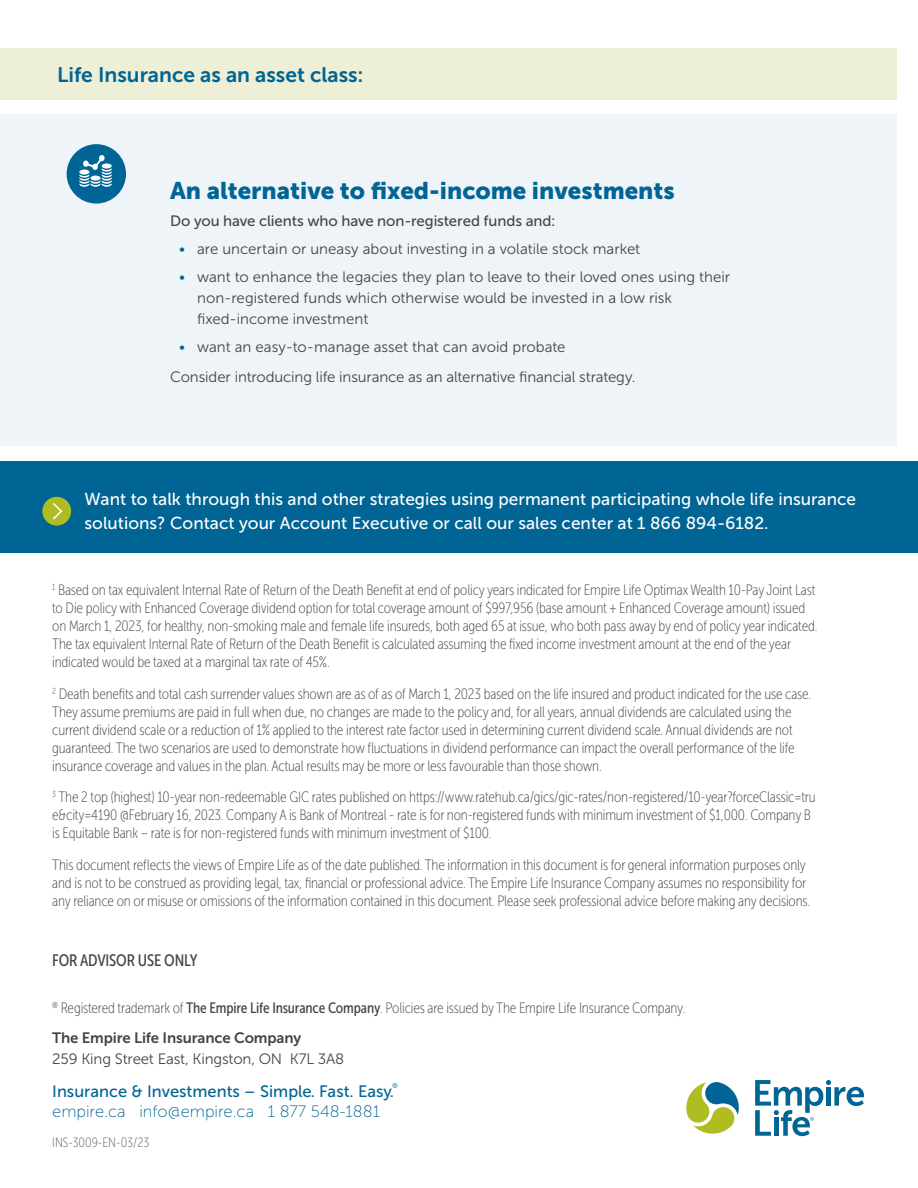
<style>
.page{position:relative;width:918px;height:1188px;background:#fff}
.page>*{position:absolute;margin:0;border:0;box-sizing:border-box;transform-origin:0 0}
.EL_Heading_2_-_18_pt{font:24px "Museo Sans 900";color:#006594}
.EL_SubHead_2_-_16_pt{font:21px "Museo Sans 700";color:#006594}
.EL_Heading_4_-_11_pt{font:17.25px/24px "Museo Sans 500";color:#fff}
.EL_Heading_4_-_11_pt-2{font:16.5px "Museo Sans 500";color:#006594}
.EL_Heading_4_-_11_pt-3{font:16.5px "Museo Sans 100";color:#006594}
.EL_Footnote_Legal{font:16.5px "Museo Sans Cond 500";letter-spacing:-.01em;color:#3f474c}
.EL_Footnote_Legal-2{font:15px/18px "Museo Sans Cond 100";letter-spacing:-.01em;color:#3f474c}
.New_Brand_Body_Copy_10_14{font:15px/21px "Museo Sans 300";color:#3f474c}
.New_Brand_Body_Copy_10_14-2{font:15px "Museo Sans 500";letter-spacing:-.005em;color:#3f474c}
.EL_Footnote_Legal-3{font:15px "Museo Sans 300";letter-spacing:-.01em;color:#3f474c}
.EL_Footnote_Legal-4{font:15px "Museo Sans 700";letter-spacing:-.01em;color:#3f474c}
.Foot_Note_-_Museo_Condensed{font:13.5px "Museo Sans Cond 100";color:#5a6166}
.EL_Heading_4_-_11_pt-4{font:7.05px "Museo Sans 300";color:#006594}
.s1{color:#006594}
.s2{font-family:"Museo Sans Cond 500"}
</style>
<div class="page">
<div style="left:0;top:114px;width:896px;height:332px;background:#eff4f9"></div>
<div style="left:0;top:48px;width:896px;height:52px;background:#edefd6"></div>
<div style="left:0;top:461px;width:918px;height:91px;background:#006594"></div>
<div style="left:42px;top:497px;width:29px;height:29px;background:#afbc22;border-radius:50%"></div>
<svg style="left:53px;top:503px;width:10px;height:17px"></svg>
<svg style="left:686px;top:1082px;width:53px;height:52px"></svg>
<svg style="left:755px;top:1080px;width:109px;height:56px"></svg>
<div style="left:67px;top:144px;width:59px;height:60px;background:#006594;border-radius:50%"></div>
<svg style="left:79px;top:155px;width:33px;height:32px"></svg>
<h2 class="EL_SubHead_2_-_16_pt" style="left:57px;top:63px;width:308px">Life Insurance as an asset class:</h2>
<h1 class="EL_Heading_2_-_18_pt" style="left:170px;top:177px;width:506px">An alternative to fixed-income investments</h1>
<p class="New_Brand_Body_Copy_10_14-2" style="left:170px;top:213px;width:387px">Do you have clients who have non-registered funds and:</p>
<p class="New_Brand_Body_Copy_10_14" style="left:179px;top:239px;width:463px"><span class="s1">•</span> are uncertain or uneasy about investing in a volatile stock market</p>
<p class="New_Brand_Body_Copy_10_14" style="left:197px;top:266px;width:535px;text-indent:-18px"><span class="s1">•</span> want to enhance the legacies they plan to leave to their loved ones using their non-registered funds which otherwise would be invested in a low risk fixed-income investment</p>
<p class="New_Brand_Body_Copy_10_14" style="left:179px;top:336px;width:388px"><span class="s1">•</span> want an easy-to-manage asset that can avoid probate</p>
<p class="New_Brand_Body_Copy_10_14" style="left:170px;top:367px;width:467px">Consider introducing life insurance as an alternative financial strategy.</p>
<p class="EL_Heading_4_-_11_pt" style="left:85px;top:487px;width:773px">Want to talk through this and other strategies using permanent participating whole life insurance solutions? Contact your Account Executive or call our sales center at 1 866 894-6182.</p>
<p class="EL_Footnote_Legal-2" style="left:52px;top:581px;width:767px"><sup>1</sup> Based on tax equivalent Internal Rate of Return of the Death Benefit at end of policy years indicated for Empire Life Optimax Wealth 10-Pay Joint Last to Die policy with Enhanced Coverage dividend option for total coverage amount of $997,956 (base amount + Enhanced Coverage amount) issued on March 1, 2023, for healthy, non-smoking male and female life insureds, both aged 65 at issue, who both pass away by end of policy year indicated.<br>The tax equivalent Internal Rate of Return of the Death Benefit is calculated assuming the fixed income investment amount at the end of the year indicated would be taxed at a marginal tax rate of 45%.</p>
<p class="EL_Footnote_Legal-2" style="left:52px;top:685px;width:760px"><sup>2</sup> Death benefits and total cash surrender values shown are as of as of March 1, 2023 based on the life insured and product indicated for the use case.<br>They assume premiums are paid in full when due, no changes are made to the policy and, for all years, annual dividends are calculated using the current dividend scale or a reduction of 1% applied to the interest rate factor used in determining current dividend scale. Annual dividends are not guaranteed. The two scenarios are used to demonstrate how fluctuations in dividend performance can impact the overall performance of the life insurance coverage and values in the plan. Actual results may be more or less favourable than those shown.</p>
<p class="EL_Footnote_Legal-2" style="left:52px;top:788px;width:765px"><sup>3</sup> The 2 top (highest) 10-year non-redeemable GIC rates published on https://www.ratehub.ca/gics/gic-rates/non-registered/10-year?forceClassic=tru e&amp;city=4190 @February 16, 2023. Company A is Bank of Montreal - rate is for non-registered funds with minimum investment of $1,000. Company B is Equitable Bank – rate is for non-registered funds with minimum investment of $100.</p>
<p class="EL_Footnote_Legal-2" style="left:52px;top:856px;width:759px">This document reflects the views of Empire Life as of the date published. The information in this document is for general information purposes only and is not to be construed as providing legal, tax, financial or professional advice. The Empire Life Insurance Company assumes no responsibility for any reliance on or misuse or omissions of the information contained in this document. Please seek professional advice before making any decisions.</p>
<p class="EL_Footnote_Legal" style="left:52px;top:951px;width:147px">FOR ADVISOR USE ONLY</p>
<p class="EL_Footnote_Legal-2" style="left:52px;top:999px;width:635px"><sup>®</sup> Registered trademark of <span class="s2">The Empire Life Insurance Company</span>. Policies are issued by The Empire Life Insurance Company.</p>
<p class="EL_Footnote_Legal-4" style="left:52px;top:1030px;width:250px">The Empire Life Insurance Company</p>
<p class="EL_Footnote_Legal-3" style="left:52px;top:1051px;width:294px">259 King Street East, Kingston, ON K7L 3A8</p>
<p class="EL_Heading_4_-_11_pt-2" style="left:52px;top:1082px;width:343px">Insurance &amp; Investments – Simple. Fast. Easy.</p>
<p class="EL_Heading_4_-_11_pt-4" style="left:392px;top:1082px;width:7px">®</p>
<p class="EL_Heading_4_-_11_pt-3" style="left:52px;top:1102px;width:329px">empire.ca info@empire.ca 1 877 548-1881</p>
<p class="Foot_Note_-_Museo_Condensed" style="left:52px;top:1135px;width:99px">INS-3009-EN-03/23</p>
</div>
